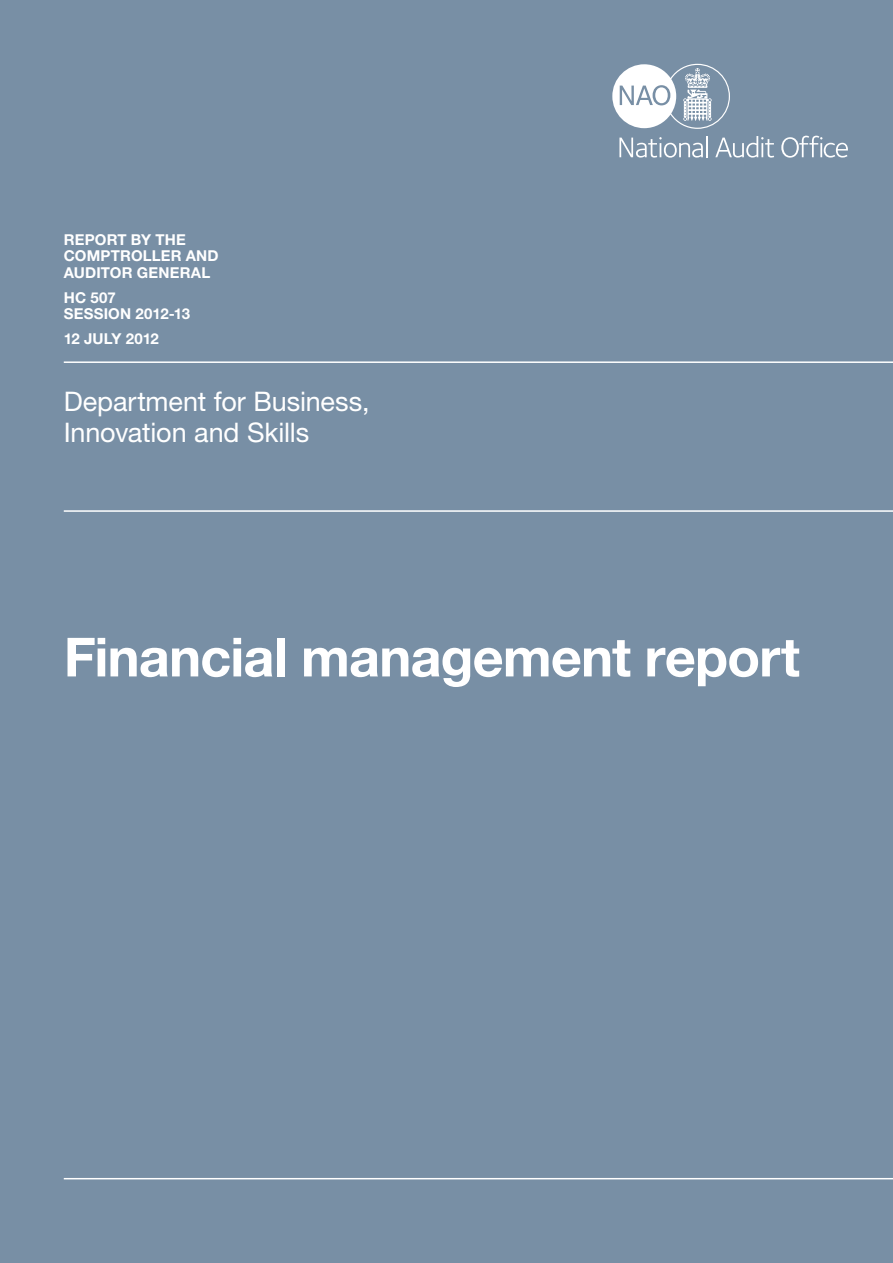
<style>
.page{position:relative;width:893px;height:1263px;background:#788fa5}
.page>*{position:absolute;margin:0;border:0;box-sizing:border-box;transform-origin:0 0}
.HEAD_COVER_TITLE{font:700 54px "Helvetica Neue LT Std";letter-spacing:-.015em;color:#fff}
.HEAD_DEPT_NAME{font:27px/31.5px "Helvetica Neue LT Std";letter-spacing:-.005em;color:#fff}
.HEAD_1_DESCRIPTOR{font:700 15px/16.5px "Helvetica Neue LT Std";letter-spacing:.01em;color:#fff}
.HEAD_2_DESCRIPTOR{font:700 15px/16.5px "Helvetica Neue LT Std";letter-spacing:.01em;color:#fff}
</style>
<div class="page">
<hr style="left:64px;top:361px;width:829px;height:2px;background:#fff">
<hr style="left:64px;top:510px;width:829px;height:2px;background:#fff">
<hr style="left:64px;top:1178px;width:829px;height:1px;background:#fff">
<svg style="left:612px;top:64px;width:118px;height:65px"></svg>
<svg style="left:619px;top:137px;width:84px;height:21px"></svg>
<hr style="left:706px;top:136px;width:2px;height:21px;background:#fff">
<svg style="left:715px;top:136px;width:59px;height:22px"></svg>
<svg style="left:781px;top:136px;width:67px;height:22px"></svg>
<p class="HEAD_1_DESCRIPTOR" style="left:64px;top:231px;width:156px">REPORT BY THE<br>COMPTROLLER AND<br>AUDITOR GENERAL</p>
<p class="HEAD_2_DESCRIPTOR" style="left:64px;top:289px;width:128px">HC 507<br>SESSION 2012-13</p>
<p class="HEAD_2_DESCRIPTOR" style="left:64px;top:330px;width:97px">12 JULY 2012</p>
<p class="HEAD_DEPT_NAME" style="left:64px;top:385px;width:307px">Department for Business,<br>Innovation and Skills</p>
<p class="HEAD_COVER_TITLE" style="left:64px;top:624px;width:738px">Financial management report</p>
</div>
